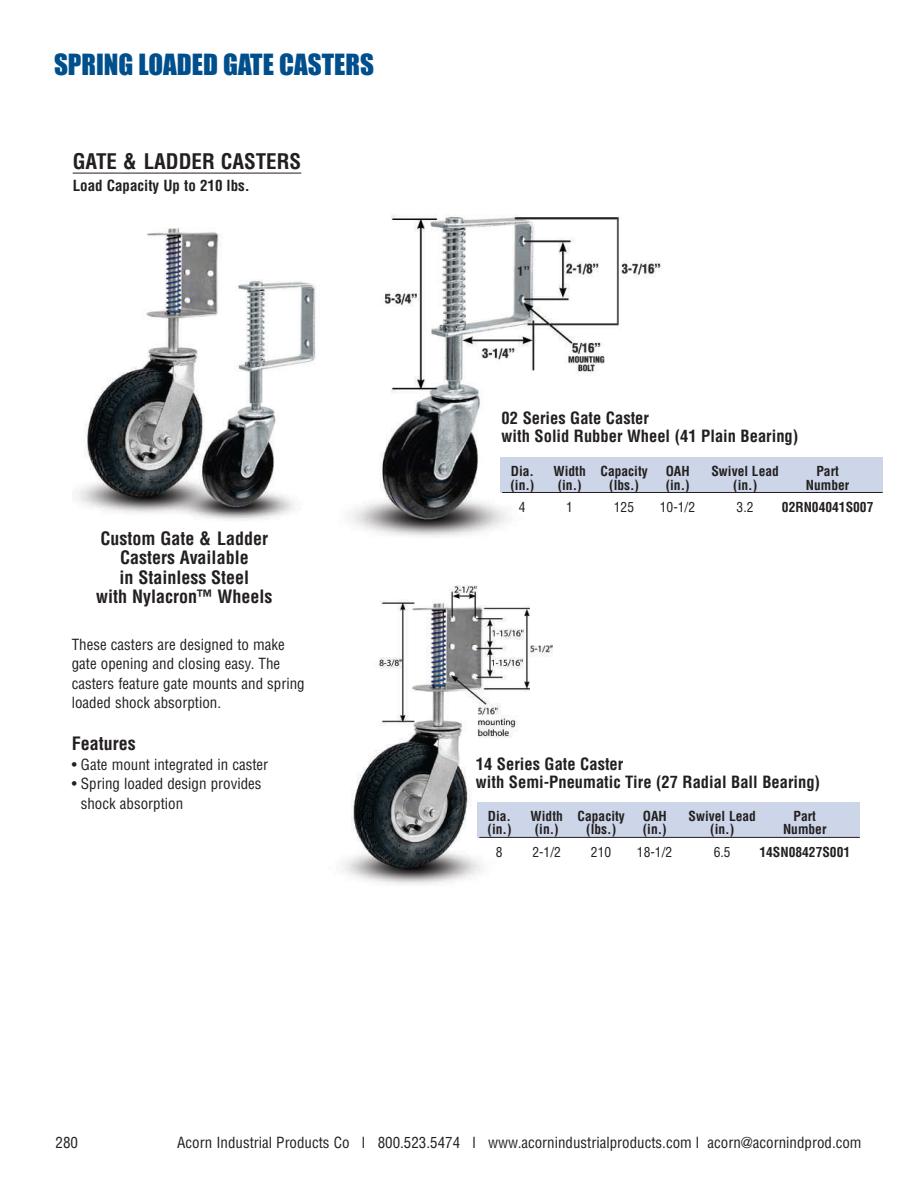
<style>
.page{position:relative;width:918px;height:1188px;background:#fff}
.page>*{position:absolute;margin:0;border:0;box-sizing:border-box;transform-origin:0 0}
.t1{font:27px "Impact";color:#004f8d}
.t2{font:700 condensed 21px "Helvetica";color:#231f20}
.t3{font:700 condensed 18px/19.5px "Helvetica";color:#231f20;text-align:center}
.t4{font:700 condensed 16.5px/18px "Helvetica";color:#231f20}
.t5{font:condensed 15px/19.5px "Helvetica";color:#231f20}
.t6{font:700 condensed 15px "Helvetica";color:#231f20}
.t7{font:700 condensed 13.5px "Helvetica";color:#231f20}
.t8{font:condensed 13.5px "Helvetica";color:#231f20}
</style>
<div class="page">
<img style="left:75px;top:227px;width:241px;height:293px">
<img style="left:348px;top:214px;width:314px;height:323px">
<img style="left:341px;top:586px;width:212px;height:299px">
<div style="left:500px;top:458px;width:383px;height:35px;background:#ccd6e8"></div>
<hr style="left:502px;top:492px;width:381px;height:1px;background:#231f20">
<div style="left:477px;top:803px;width:383px;height:35px;background:#ccd6e8"></div>
<hr style="left:479px;top:837px;width:381px;height:1px;background:#231f20">
<hr style="left:73px;top:173px;width:228px;height:1px;background:#231f20">
<h1 class="t1" style="left:54px;top:50px;width:321px">SPRING LOADED GATE CASTERS</h1>
<h2 class="t2" style="left:73px;top:149px;width:230px">GATE &amp; LADDER CASTERS</h2>
<p class="t6" style="left:73px;top:177px;width:179px">Load Capacity Up to 210 lbs.</p>
<p class="t3" style="left:96px;top:529px;width:178px">Custom Gate &amp; Ladder<br>Casters Available<br>in Stainless Steel<br>with Nylacron™ Wheels</p>
<p class="t5" style="left:72px;top:635px;width:235px">These casters are designed to make gate opening and closing easy. The casters feature gate mounts and spring loaded shock absorption.</p>
<p class="t3" style="left:72px;top:734px;width:65px">Features</p>
<p class="t5" style="left:72px;top:755px;width:198px">• Gate mount integrated in caster</p>
<p class="t5" style="left:81px;top:774px;width:182px;text-indent:-9px">• Spring loaded design provides shock absorption</p>
<p class="t4" style="left:502px;top:409px;width:298px">02 Series Gate Caster<br>with Solid Rubber Wheel (41 Plain Bearing)</p>
<p class="t7" style="left:511px;top:464px;width:25px">Dia.</p>
<p class="t7" style="left:554px;top:464px;width:96px">Width Capacity</p>
<p class="t7" style="left:666px;top:464px;width:26px">OAH</p>
<p class="t7" style="left:711px;top:464px;width:69px">Swivel Lead</p>
<p class="t7" style="left:816px;top:464px;width:24px">Part</p>
<p class="t7" style="left:510px;top:477px;width:25px">(in.)</p>
<p class="t7" style="left:558px;top:477px;width:25px">(in.)</p>
<p class="t7" style="left:609px;top:477px;width:31px">(lbs.)</p>
<p class="t7" style="left:666px;top:477px;width:25px">(in.)</p>
<p class="t7" style="left:733px;top:477px;width:25px">(in.)</p>
<p class="t7" style="left:806px;top:477px;width:45px">Number</p>
<p class="t8" style="left:519px;top:500px;width:8px">4</p>
<p class="t8" style="left:566px;top:500px;width:8px">1</p>
<p class="t8" style="left:614px;top:500px;width:22px">125</p>
<p class="t8" style="left:660px;top:500px;width:37px">10-1/2</p>
<p class="t8" style="left:737px;top:500px;width:18px">3.2</p>
<p class="t7" style="left:782px;top:500px;width:93px">02RN04041S007</p>
<p class="t4" style="left:476px;top:755px;width:346px">14 Series Gate Caster<br>with Semi-Pneumatic Tire (27 Radial Ball Bearing)</p>
<p class="t7" style="left:488px;top:808px;width:25px">Dia.</p>
<p class="t7" style="left:531px;top:808px;width:96px">Width Capacity</p>
<p class="t7" style="left:643px;top:808px;width:26px">OAH</p>
<p class="t7" style="left:689px;top:808px;width:69px">Swivel Lead</p>
<p class="t7" style="left:794px;top:808px;width:24px">Part</p>
<p class="t7" style="left:488px;top:822px;width:25px">(in.)</p>
<p class="t7" style="left:535px;top:822px;width:25px">(in.)</p>
<p class="t7" style="left:586px;top:822px;width:31px">(lbs.)</p>
<p class="t7" style="left:643px;top:822px;width:25px">(in.)</p>
<p class="t7" style="left:710px;top:822px;width:25px">(in.)</p>
<p class="t7" style="left:783px;top:822px;width:45px">Number</p>
<p class="t8" style="left:496px;top:844px;width:8px">8</p>
<p class="t8" style="left:532px;top:844px;width:30px">2-1/2</p>
<p class="t8" style="left:591px;top:844px;width:22px">210</p>
<p class="t8" style="left:637px;top:844px;width:37px">18-1/2</p>
<p class="t8" style="left:714px;top:844px;width:18px">6.5</p>
<p class="t7" style="left:759px;top:844px;width:92px">14SN08427S001</p>
<p class="t5" style="left:56px;top:1133px;width:24px">280</p>
<p class="t5" style="left:177px;top:1133px;width:686px">Acorn Industrial Products Co l 800.523.5474 l www.acornindustrialproducts.com l acorn@acornindprod.com</p>
</div>
